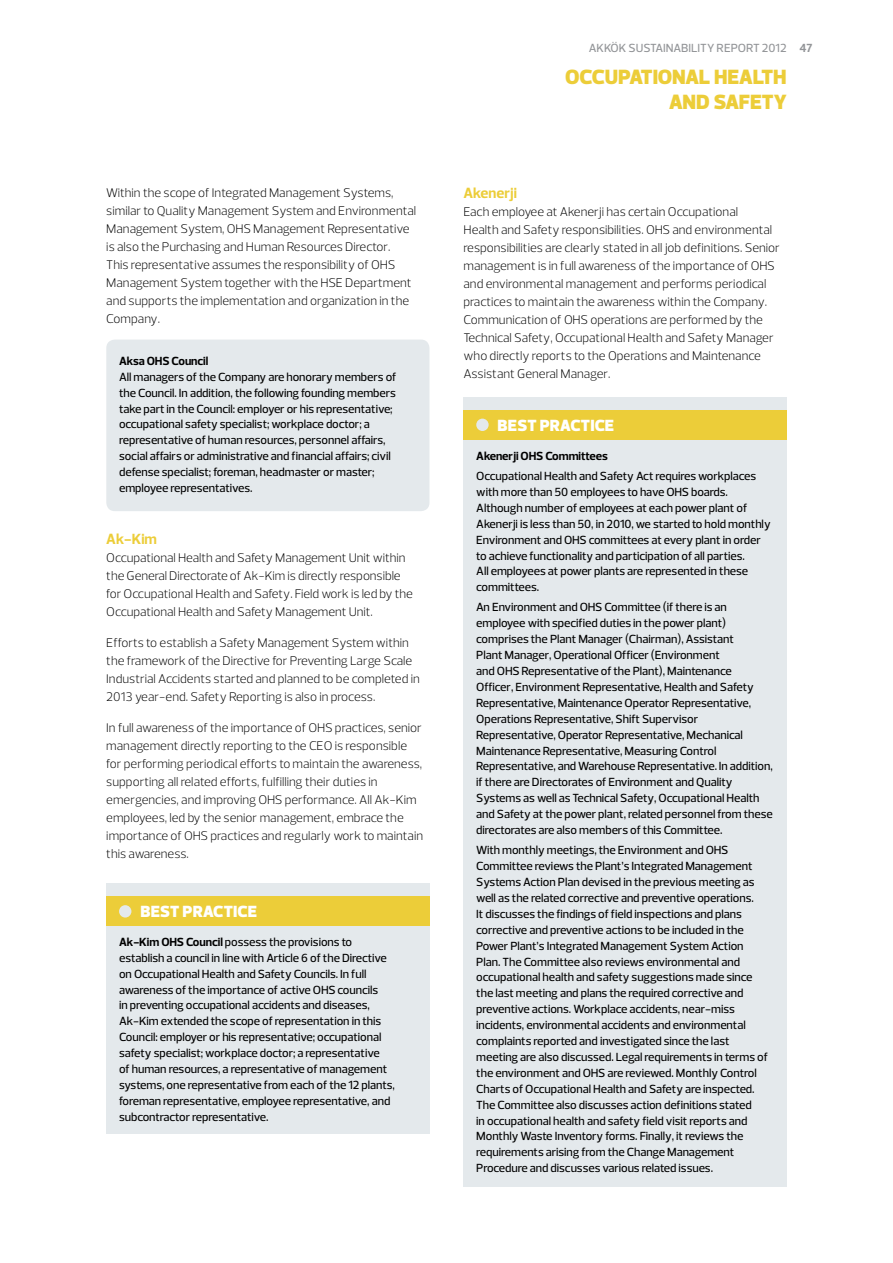
<style>
.page{position:relative;width:893px;height:1263px;background:#fff}
.page>*{position:absolute;margin:0;border:0;box-sizing:border-box;transform-origin:0 0}
.t1{font:900 21px/25.2px "Prelo";letter-spacing:-.01em;color:#eccd39;text-align:right}
.t2{font:900 16.5px "Prelo";letter-spacing:.015em;color:#fff}
.t3{font:700 15px "Prelo";color:#eccd39}
.t4{font:300 12.75px/18px "Prelo";color:#000}
.t5{font:500 12px/15.9px "Prelo";letter-spacing:-.005em;color:#000}
.t6{font:700 12px "Prelo";letter-spacing:-.005em;color:#000}
.t7{font:500 12px "Prelo";color:#939598}
.s1{font-weight:700}
</style>
<div class="page">
<div style="left:106px;top:340px;width:323px;height:171px;background:#e4e9ec;border-radius:9px"></div>
<div style="left:106px;top:883px;width:323px;height:251px;background:#e4e9ec"></div>
<div style="left:463px;top:396px;width:324px;height:790px;background:#e4e9ec"></div>
<div style="left:106px;top:896px;width:323px;height:30px;background:#eccd39"></div>
<div style="left:463px;top:410px;width:324px;height:29px;background:#eccd39"></div>
<div style="left:119px;top:905px;width:12px;height:12px;background:#e4e9ec;border-radius:50%"></div>
<div style="left:476px;top:419px;width:13px;height:12px;background:#e4e9ec;border-radius:50%"></div>
<p class="t4" style="left:106px;top:183px;width:312px">Within the scope of Integrated Management Systems, similar to Quality Management System and Environmental Management System, OHS Management Representative is also the Purchasing and Human Resources Director.<br>This representative assumes the responsibility of OHS Management System together with the HSE Department and supports the implementation and organization in the Company.</p>
<p class="t6" style="left:119px;top:353px;width:91px">Aksa OHS Council</p>
<p class="t5" style="left:119px;top:369px;width:279px">All managers of the Company are honorary members of the Council. In addition, the following founding members take part in the Council: employer or his representative; occupational safety specialist; workplace doctor; a representative of human resources, personnel affairs, social affairs or administrative and financial affairs; civil defense specialist; foreman, headmaster or master; employee representatives.</p>
<p class="t3" style="left:106px;top:530px;width:52px">Ak-Kim</p>
<p class="t4" style="left:106px;top:549px;width:308px">Occupational Health and Safety Management Unit within the General Directorate of Ak-Kim is directly responsible for Occupational Health and Safety. Field work is led by the Occupational Health and Safety Management Unit.</p>
<p class="t4" style="left:106px;top:633px;width:315px">Efforts to establish a Safety Management System within the framework of the Directive for Preventing Large Scale Industrial Accidents started and planned to be completed in 2013 year-end. Safety Reporting is also in process.</p>
<p class="t4" style="left:106px;top:718px;width:318px">In full awareness of the importance of OHS practices, senior management directly reporting to the CEO is responsible for performing periodical efforts to maintain the awareness, supporting all related efforts, fulfilling their duties in emergencies, and improving OHS performance. All Ak-Kim employees, led by the senior management, embrace the importance of OHS practices and regularly work to maintain this awareness.</p>
<h2 class="t2" style="left:140px;top:901px;width:118px">BEST PRACTICE</h2>
<p class="t5" style="left:119px;top:934px;width:277px"><span class="s1">Ak-Kim OHS Council</span> possess the provisions to establish a council in line with Article 6 of the Directive on Occupational Health and Safety Councils. In full awareness of the importance of active OHS councils<br>in preventing occupational accidents and diseases, Ak-Kim extended the scope of representation in this Council: employer or his representative; occupational safety specialist; workplace doctor; a representative<br>of human resources, a representative of management systems, one representative from each of the 12 plants, foreman representative, employee representative, and subcontractor representative.</p>
<p class="t7" style="left:589px;top:40px;width:225px">AKKÖK SUSTAINABILITY REPORT 2012 <span class="s1">47</span></p>
<h1 class="t1" style="left:565px;top:64px;width:223px">OCCUPATIONAL HEALTH<br>AND SAFETY</h1>
<p class="t3" style="left:463px;top:184px;width:55px">Akenerji</p>
<p class="t4" style="left:463px;top:203px;width:318px">Each employee at Akenerji has certain Occupational<br>Health and Safety responsibilities. OHS and environmental responsibilities are clearly stated in all job definitions. Senior management is in full awareness of the importance of OHS and environmental management and performs periodical practices to maintain the awareness within the Company.<br>Communication of OHS operations are performed by the Technical Safety, Occupational Health and Safety Manager who directly reports to the Operations and Maintenance Assistant General Manager.</p>
<h2 class="t2" style="left:498px;top:415px;width:118px">BEST PRACTICE</h2>
<p class="t6" style="left:476px;top:448px;width:133px">Akenerji OHS Committees</p>
<p class="t5" style="left:476px;top:468px;width:296px">Occupational Health and Safety Act requires workplaces with more than 50 employees to have OHS boards.<br>Although number of employees at each power plant of Akenerji is less than 50, in 2010, we started to hold monthly Environment and OHS committees at every plant in order to achieve functionality and participation of all parties.<br>All employees at power plants are represented in these committees.</p>
<p class="t5" style="left:476px;top:599px;width:298px">An Environment and OHS Committee (if there is an employee with specified duties in the power plant) comprises the Plant Manager (Chairman), Assistant<br>Plant Manager, Operational Officer (Environment<br>and OHS Representative of the Plant), Maintenance<br>Officer, Environment Representative, Health and Safety Representative, Maintenance Operator Representative, Operations Representative, Shift Supervisor Representative, Operator Representative, Mechanical Maintenance Representative, Measuring Control Representative, and Warehouse Representative. In addition, if there are Directorates of Environment and Quality Systems as well as Technical Safety, Occupational Health and Safety at the power plant, related personnel from these directorates are also members of this Committee.</p>
<p class="t5" style="left:476px;top:842px;width:293px">With monthly meetings, the Environment and OHS Committee reviews the Plant’s Integrated Management Systems Action Plan devised in the previous meeting as well as the related corrective and preventive operations.<br>It discusses the findings of field inspections and plans corrective and preventive actions to be included in the Power Plant’s Integrated Management System Action Plan. The Committee also reviews environmental and occupational health and safety suggestions made since the last meeting and plans the required corrective and preventive actions. Workplace accidents, near-miss incidents, environmental accidents and environmental complaints reported and investigated since the last meeting are also discussed. Legal requirements in terms of the environment and OHS are reviewed. Monthly Control Charts of Occupational Health and Safety are inspected.<br>The Committee also discusses action definitions stated<br>in occupational health and safety field visit reports and Monthly Waste Inventory forms. Finally, it reviews the requirements arising from the Change Management Procedure and discusses various related issues.</p>
</div>
